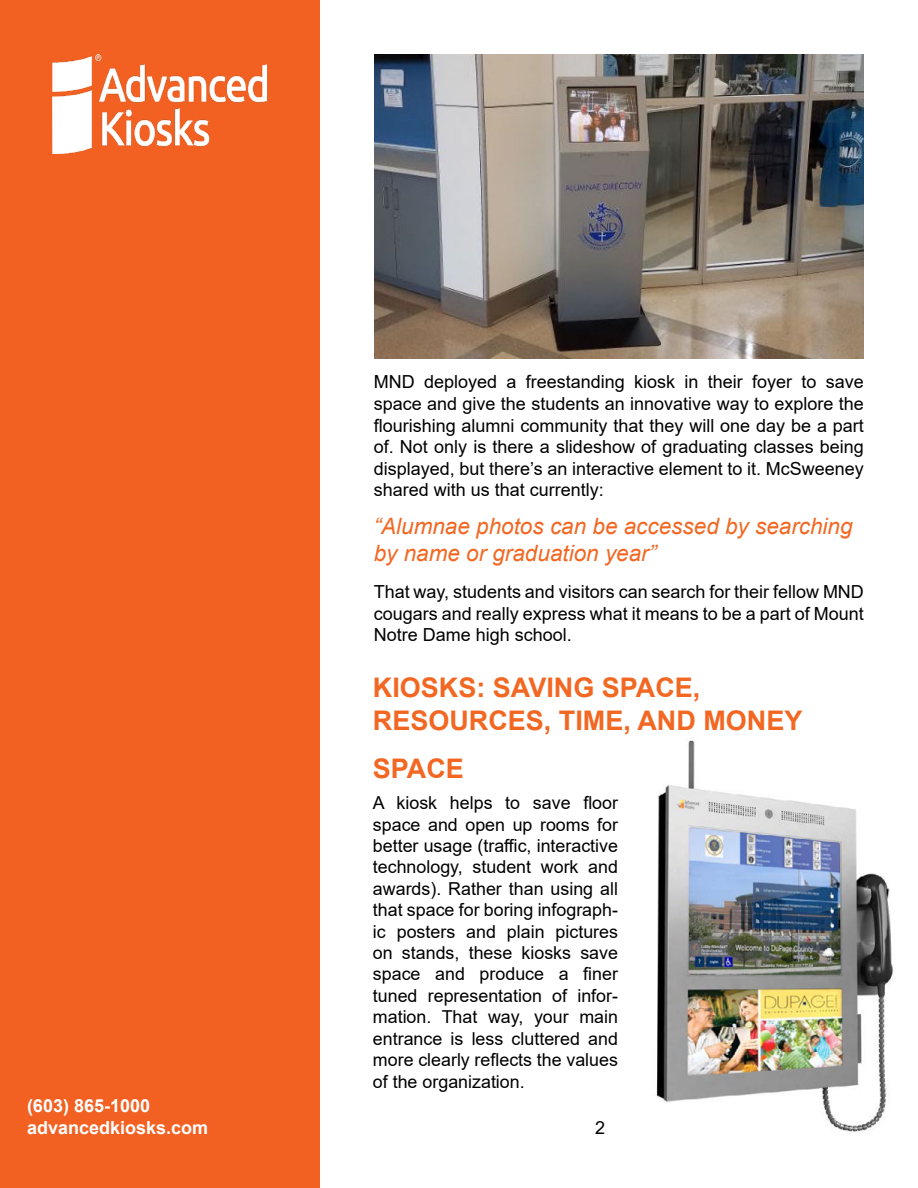
<style>
.page{position:relative;width:918px;height:1188px;background:#fff}
.page>*{position:absolute;margin:0;border:0;box-sizing:border-box;transform-origin:0 0}
.t1{font:700 27px/32.4px "Arial";color:#f26722}
.t2{font:italic 22.5px/27px "Arial";color:#f26722}
.t3{font:18px/21.6px "Arial";color:#000;text-align:justify}
.t4{font:700 18px/21.6px "Arial";color:#fff}
.t5{font:17.85px/21.5px "Arial";color:#000;text-align:justify}
</style>
<div class="page">
<div style="left:0;top:0;width:320px;height:1188px;background:#f26122"></div>
<img style="left:53px;top:54px;width:214px;height:99px">
<img style="left:656px;top:740px;width:238px;height:392px">
<img style="left:374px;top:54px;width:489px;height:305px">
<p class="t4" style="left:27px;top:1097px;width:183px">(603) 865-1000 advancedkiosks.com</p>
<p class="t3" style="left:374px;top:373px;width:492px">MND deployed a freestanding kiosk in their foyer to save space and give the students an innovative way to explore the flourishing alumni community that they will one day be a part of. Not only is there a slideshow of graduating classes being displayed, but there’s an interactive element to it. McSweeney shared with us that currently:</p>
<p class="t2" style="left:374px;top:515px;width:480px">“Alumnae photos can be accessed by searching by name or graduation year”</p>
<p class="t3" style="left:374px;top:583px;width:492px">That way, students and visitors can search for their fellow MND cougars and really express what it means to be a part of Mount Notre Dame high school.</p>
<h1 class="t1" style="left:373px;top:674px;width:431px">KIOSKS: SAVING SPACE,<br>RESOURCES, TIME, AND MONEY</h1>
<h1 class="t1" style="left:373px;top:755px;width:93px">SPACE</h1>
<p class="t5" style="left:373px;top:792px;width:247px">A kiosk helps to save floor space and open up rooms for better usage (traffic, interactive technology, student work and awards). Rather than using all that space for boring infograph&shy;ic posters and plain pictures on stands, these kiosks save space and produce a finer tuned representation of infor&shy;mation. That way, your main entrance is less cluttered and more clearly reflects the values of the organization.</p>
<p class="t3" style="left:595px;top:1119px;width:12px">2</p>
</div>
